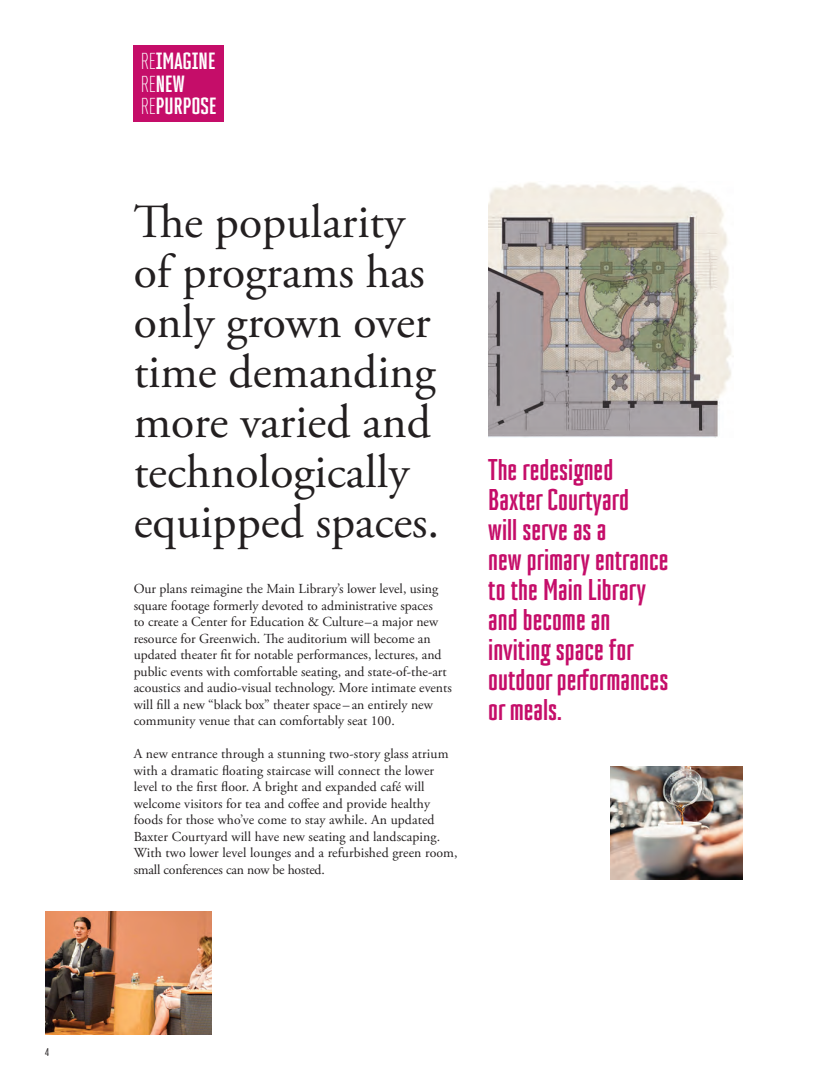
<style>
.page{position:relative;width:833px;height:1080px;background:#fff}
.page>*{position:absolute;margin:0;border:0;box-sizing:border-box;transform-origin:0 0}
.t1{font:47.5px/50px "Adobe Garamond Pro";color:#231f20}
.t2{font:700 30px/30px "TT Tunnels";color:#c50d69}
.t3{font:700 23.5px/22.5px "TT Tunnels";color:#fff}
.t4{font:13.75px/16.5px "Adobe Garamond Pro";color:#231f20}
.t5{font:11.25px "TT Tunnels";color:#231f20}
.s1{font-weight:300}
</style>
<div class="page">
<div style="left:134px;top:45px;width:90px;height:77px;background:#c50d69"></div>
<img style="left:488px;top:182px;width:244px;height:256px">
<img style="left:611px;top:767px;width:131px;height:112px">
<img style="left:45px;top:911px;width:166px;height:124px">
<p class="t5" style="left:45px;top:1046px;width:5px">4</p>
<h3 class="t3" style="left:141px;top:50px;width:77px"><span class="s1">RE</span>IMAGINE<br><span class="s1">RE</span>NEW<br><span class="s1">RE</span>PURPOSE</h3>
<h1 class="t1" style="left:134px;top:199px;width:307px">The popularity of programs has only grown over time demanding more varied and technologically equipped spaces.</h1>
<p class="t4" style="left:134px;top:581px;width:320px">Our plans reimagine the Main Library’s lower level, using square footage formerly devoted to administrative spaces<br>to create a Center for Education &amp; Culture–a major new resource for Greenwich. The auditorium will become an updated theater fit for notable performances, lectures, and public events with comfortable seating, and state-of-the-art acoustics and audio-visual technology. More intimate events will fill a new “black box” theater space – an entirely new community venue that can comfortably seat 100.</p>
<p class="t4" style="left:134px;top:746px;width:325px">A new entrance through a stunning two-story glass atrium with a dramatic floating staircase will connect the lower level to the first floor. A bright and expanded café will welcome visitors for tea and coffee and provide healthy foods for those who’ve come to stay awhile. An updated Baxter Courtyard will have new seating and landscaping.<br>With two lower level lounges and a refurbished green room, small conferences can now be hosted.</p>
<h2 class="t2" style="left:488px;top:455px;width:182px">The redesigned<br>Baxter Courtyard<br>will serve as a<br>new primary entrance to the Main Library and become an inviting space for outdoor performances or meals.</h2>
</div>
